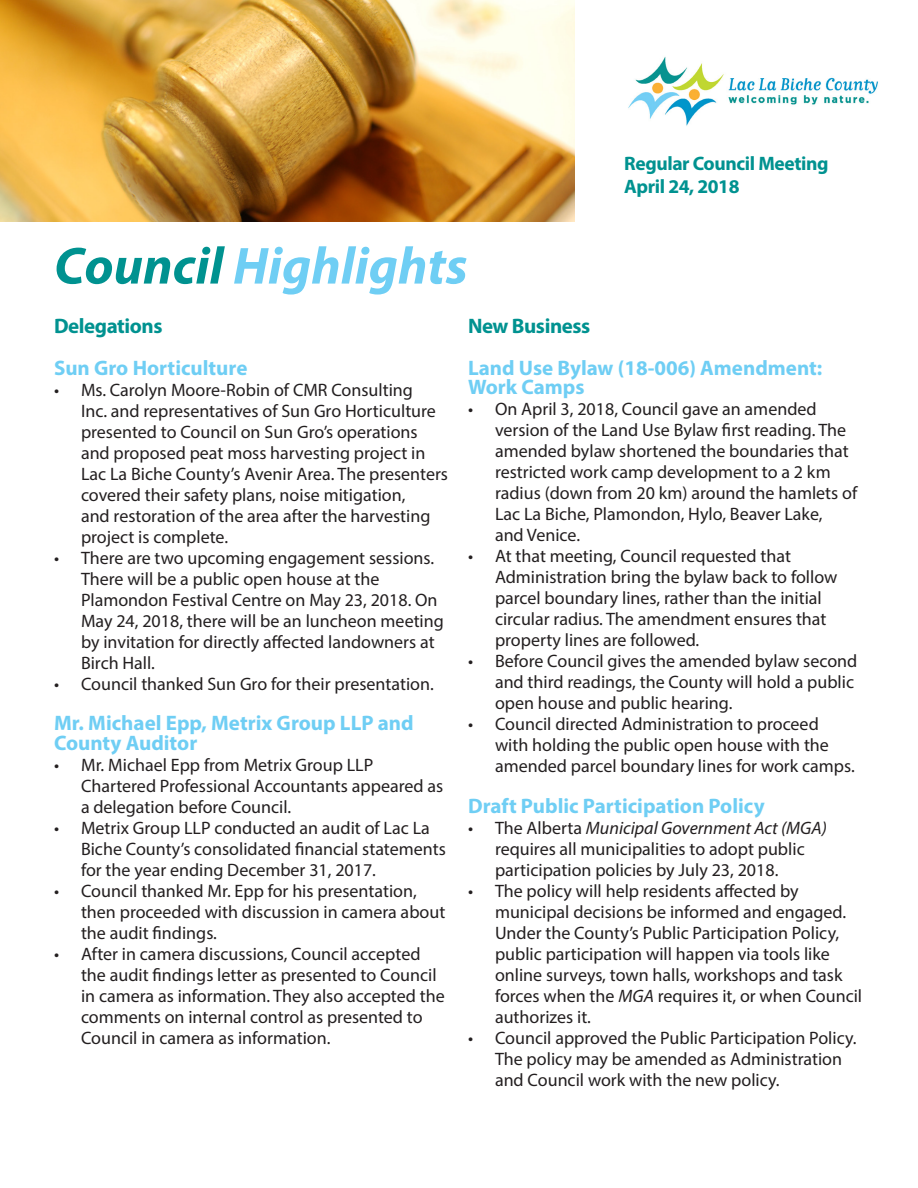
<style>
.page{position:relative;width:918px;height:1188px;background:#fff}
.page>*{position:absolute;margin:0;border:0;box-sizing:border-box;transform-origin:0 0}
.t1{font:italic 700 52.5px "Myriad Pro";color:#6fcef4}
.t2{font:700 21px/19.5px "Myriad Pro";color:#6fcef4}
.t3{font:700 21px "Myriad Pro";letter-spacing:-.02em;color:#009290}
.t4{font:700 19.5px "Myriad Pro";letter-spacing:-.02em;color:#009290}
.t5{font:18px/21px "Myriad Pro";color:#231f20}
.s1{color:#009290}
.s2{font-style:italic}
</style>
<div class="page">
<img style="left:0;top:0;width:574px;height:221px">
<img style="left:628px;top:56px;width:250px;height:70px">
<p class="t4" style="left:624px;top:151px;width:206px">Regular Council Meeting</p>
<p class="t4" style="left:624px;top:174px;width:117px">April 24, 2018</p>
<p class="t1" style="left:54px;top:232px;width:415px"><span class="s1">Council</span> Highlights</p>
<p class="t3" style="left:54px;top:312px;width:110px">Delegations</p>
<p class="t2" style="left:54px;top:357px;width:195px">Sun Gro Horticulture</p>
<p class="t5" style="left:81px;top:379px;width:369px;text-indent:-27px">• Ms. Carolyn Moore-Robin of CMR Consulting<br>Inc. and representatives of Sun Gro Horticulture presented to Council on Sun Gro’s operations and proposed peat moss harvesting project in Lac La Biche County’s Avenir Area. The presenters covered their safety plans, noise mitigation,<br>and restoration of the area after the harvesting project is complete.</p>
<p class="t5" style="left:81px;top:547px;width:364px;text-indent:-27px">• There are two upcoming engagement sessions.<br>There will be a public open house at the Plamondon Festival Centre on May 23, 2018. On May 24, 2018, there will be an luncheon meeting by invitation for directly affected landowners at Birch Hall.</p>
<p class="t5" style="left:54px;top:673px;width:381px">• Council thanked Sun Gro for their presentation.</p>
<p class="t2" style="left:54px;top:713px;width:361px">Mr. Michael Epp, Metrix Group LLP and<br>County Auditor</p>
<p class="t5" style="left:81px;top:754px;width:364px;text-indent:-27px">• Mr. Michael Epp from Metrix Group LLP<br>Chartered Professional Accountants appeared as a delegation before Council.</p>
<p class="t5" style="left:81px;top:817px;width:366px;text-indent:-27px">• Metrix Group LLP conducted an audit of Lac La<br>Biche County’s consolidated financial statements for the year ending December 31, 2017.</p>
<p class="t5" style="left:81px;top:880px;width:366px;text-indent:-27px">• Council thanked Mr. Epp for his presentation, then proceeded with discussion in camera about the audit findings.</p>
<p class="t5" style="left:81px;top:943px;width:365px;text-indent:-27px">• After in camera discussions, Council accepted the audit findings letter as presented to Council in camera as information. They also accepted the comments on internal control as presented to Council in camera as information.</p>
<p class="t3" style="left:468px;top:312px;width:124px">New Business</p>
<p class="t2" style="left:468px;top:357px;width:356px">Land Use Bylaw (18-006) Amendment:<br>Work Camps</p>
<p class="t5" style="left:495px;top:398px;width:364px;text-indent:-27px">• On April 3, 2018, Council gave an amended version of the Land Use Bylaw first reading. The amended bylaw shortened the boundaries that restricted work camp development to a 2 km radius (down from 20 km) around the hamlets of Lac La Biche, Plamondon, Hylo, Beaver Lake,<br>and Venice.</p>
<p class="t5" style="left:495px;top:545px;width:344px;text-indent:-27px">• At that meeting, Council requested that Administration bring the bylaw back to follow parcel boundary lines, rather than the initial circular radius. The amendment ensures that property lines are followed.</p>
<p class="t5" style="left:495px;top:650px;width:364px;text-indent:-27px">• Before Council gives the amended bylaw second and third readings, the County will hold a public open house and public hearing.</p>
<p class="t5" style="left:495px;top:713px;width:361px;text-indent:-27px">• Council directed Administration to proceed with holding the public open house with the amended parcel boundary lines for work camps.</p>
<p class="t2" style="left:468px;top:795px;width:298px">Draft Public Participation Policy</p>
<p class="t5" style="left:495px;top:817px;width:333px;text-indent:-27px">• The Alberta <span class="s2">Municipal Government Act (MGA) </span>requires all municipalities to adopt public participation policies by July 23, 2018.</p>
<p class="t5" style="left:495px;top:880px;width:369px;text-indent:-27px">• The policy will help residents affected by municipal decisions be informed and engaged.<br>Under the County’s Public Participation Policy, public participation will happen via tools like online surveys, town halls, workshops and task forces when the <span class="s2">MGA</span> requires it, or when Council authorizes it.</p>
<p class="t5" style="left:495px;top:1027px;width:363px;text-indent:-27px">• Council approved the Public Participation Policy.<br>The policy may be amended as Administration and Council work with the new policy.</p>
</div>
